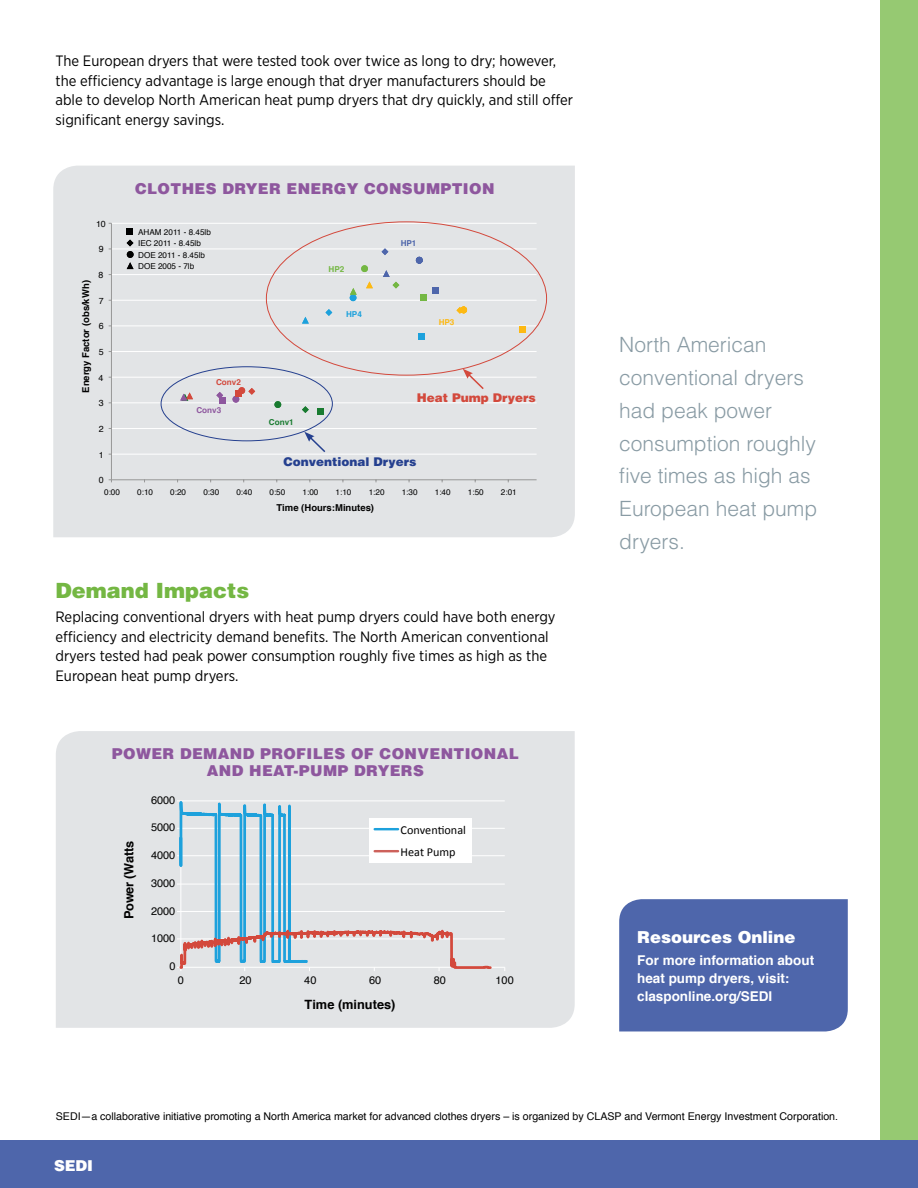
<style>
.page{position:relative;width:918px;height:1188px;background:#fff}
.page>*{position:absolute;margin:0;border:0;box-sizing:border-box;transform-origin:0 0}
.t1{font:300 21px/33px "Helvetica";color:#899ba4}
.t2{font:900 21px "Helvetica";color:#74b743}
.t3{font:900 16.5px "Helvetica";color:#fff}
.t4{font:15px/19.5px "Gotham Narrow";color:#000}
.t5{font:900 15px/17px "Helvetica";letter-spacing:.025em;color:#8e579e;text-align:center}
.t6{font:900 15px "Helvetica";color:#fff}
.t7{font:700 13.5px/18px "Helvetica";color:#fff}
.t8{font:700 12.75px "Helvetica";color:#010101}
.t9{font:12.15px/22px "Calibri";color:#010101}
.t10{font:900 12px "Helvetica";color:#25408f}
.t11{font:900 12px "Helvetica";color:#d3493c}
.t12{font:10.95px "Helvetica";color:#010101}
.t13{font:10.65px "Helvetica";color:#000}
.t14{font:700 9.45px "Helvetica";color:#010101}
.t15{font:8.85px "Helvetica";color:#010101}
.t16{font:8.1px/11.6px "Helvetica";color:#000}
.t17{font:8.1px "Helvetica";color:#010101}
.t18{font:700 8.1px "Helvetica";color:#8e579e}
.t19{font:700 8.1px "Helvetica";color:#d3493c}
.t20{font:700 8.1px "Helvetica";color:#197b30}
.t21{font:700 8.1px "Helvetica";color:#1da1dc}
.t22{font:700 8.1px "Helvetica";color:#74b743}
.t23{font:700 8.1px "Helvetica";color:#4e66ab}
.t24{font:700 8.1px "Helvetica";color:#fdb913}
</style>
<div class="page">
<div style="left:53px;top:166px;width:522px;height:371px;background:#e2e4e6"></div>
<hr style="left:111px;top:454px;width:426px;height:1px;background:#fff">
<hr style="left:111px;top:428px;width:426px;height:1px;background:#fff">
<hr style="left:111px;top:403px;width:426px;height:1px;background:#fff">
<hr style="left:111px;top:377px;width:426px;height:1px;background:#fff">
<hr style="left:111px;top:351px;width:426px;height:1px;background:#fff">
<hr style="left:111px;top:326px;width:426px;height:1px;background:#fff">
<hr style="left:111px;top:300px;width:426px;height:1px;background:#fff">
<hr style="left:111px;top:274px;width:426px;height:1px;background:#fff">
<hr style="left:111px;top:249px;width:426px;height:1px;background:#fff">
<hr style="left:111px;top:223px;width:426px;height:1px;background:#fff">
<hr style="left:111px;top:223px;width:1px;height:257px;background:#979797">
<hr style="left:111px;top:479px;width:426px;height:1px;background:#979797">
<div style="left:418px;top:333px;width:7px;height:7px;background:#1da1dc"></div>
<div style="left:127px;top:228px;width:6px;height:7px;background:#000"></div>
<div style="left:350px;top:294px;width:6px;height:7px;background:#1da1dc;border-radius:50%"></div>
<svg style="left:326px;top:309px;width:6px;height:7px"></svg>
<div style="left:420px;top:294px;width:7px;height:7px;background:#74b743"></div>
<div style="left:361px;top:265px;width:7px;height:7px;background:#74b743;border-radius:50%"></div>
<div style="left:432px;top:287px;width:7px;height:7px;background:#4e66ab"></div>
<svg style="left:382px;top:248px;width:6px;height:7px"></svg>
<svg style="left:416px;top:257px;width:7px;height:7px"></svg>
<svg style="left:519px;top:326px;width:6px;height:6px"></svg>
<svg style="left:457px;top:307px;width:10px;height:7px"></svg>
<div style="left:317px;top:408px;width:7px;height:7px;background:#197b30"></div>
<svg style="left:302px;top:406px;width:7px;height:7px"></svg>
<div style="left:274px;top:401px;width:7px;height:7px;background:#197b30;border-radius:50%"></div>
<div style="left:127px;top:251px;width:7px;height:7px;background:#000;border-radius:50%"></div>
<div style="left:219px;top:397px;width:7px;height:7px;background:#8e579e"></div>
<svg style="left:216px;top:392px;width:7px;height:7px"></svg>
<div style="left:233px;top:396px;width:6px;height:7px;background:#8e579e;border-radius:50%"></div>
<div style="left:235px;top:390px;width:7px;height:7px;background:#d3493c"></div>
<svg style="left:248px;top:388px;width:7px;height:7px"></svg>
<svg style="left:127px;top:240px;width:6px;height:6px"></svg>
<div style="left:238px;top:387px;width:7px;height:7px;background:#d3493c;border-radius:50%"></div>
<svg style="left:127px;top:262px;width:7px;height:7px"></svg>
<svg style="left:180px;top:392px;width:13px;height:9px"></svg>
<svg style="left:383px;top:270px;width:16px;height:18px"></svg>
<svg style="left:366px;top:281px;width:7px;height:7px"></svg>
<svg style="left:350px;top:288px;width:7px;height:7px"></svg>
<svg style="left:302px;top:317px;width:7px;height:7px"></svg>
<svg style="left:463px;top:369px;width:22px;height:22px"></svg>
<svg style="left:304px;top:432px;width:23px;height:22px"></svg>
<div style="left:619px;top:899px;width:229px;height:132px;background:#4e66ab"></div>
<div style="left:56px;top:731px;width:519px;height:297px;background:#e2e4e6"></div>
<hr style="left:181px;top:938px;width:324px;height:1px;background:#fff">
<hr style="left:181px;top:911px;width:324px;height:1px;background:#fff">
<hr style="left:181px;top:884px;width:324px;height:1px;background:#fff">
<hr style="left:181px;top:855px;width:324px;height:1px;background:#fff">
<hr style="left:181px;top:828px;width:324px;height:1px;background:#fff">
<hr style="left:181px;top:800px;width:324px;height:1px;background:#fff">
<hr style="left:181px;top:967px;width:324px;height:1px;background:#fff">
<svg style="left:177px;top:800px;width:316px;height:171px;background:#d3dce2"></svg>
<hr style="left:375px;top:828px;width:23px;height:2px;background:#1da1dc">
<hr style="left:375px;top:850px;width:23px;height:2px;background:#cd615b">
<div style="left:880px;top:0;width:38px;height:1188px;background:#96c972"></div>
<div style="left:0;top:1140px;width:918px;height:48px;background:#4e66ab"></div>
<p class="t4" style="left:56px;top:51px;width:519px">The European dryers that were tested took over twice as long to dry; however, the efficiency advantage is large enough that dryer manufacturers should be able to develop North American heat pump dryers that dry quickly, and still offer significant energy savings.</p>
<p class="t15" style="left:96px;top:217px;width:11px">10</p>
<p class="t15" style="left:99px;top:243px;width:6px">9</p>
<p class="t15" style="left:99px;top:268px;width:6px">8</p>
<p class="t14" style="left:78px;top:393px;width:114px;rotate:-90deg">Energy Factor (obs/kWh)</p>
<p class="t15" style="left:99px;top:294px;width:6px">7</p>
<p class="t15" style="left:99px;top:319px;width:6px">6</p>
<p class="t15" style="left:99px;top:345px;width:6px">5</p>
<p class="t15" style="left:99px;top:371px;width:6px">4</p>
<p class="t15" style="left:99px;top:396px;width:6px">3</p>
<p class="t15" style="left:99px;top:422px;width:6px">2</p>
<p class="t15" style="left:99px;top:448px;width:6px">1</p>
<p class="t15" style="left:99px;top:473px;width:6px">0</p>
<p class="t5" style="left:135px;top:180px;width:361px">CLOTHES DRYER ENERGY CONSUMPTION</p>
<p class="t16" style="left:138px;top:226px;width:74px">AHAM 2011 - 8.45lb<br>IEC 2011 - 8.45lb<br>DOE 2011 - 8.45lb<br>DOE 2005 - 7lb</p>
<p class="t19" style="left:216px;top:375px;width:26px">Conv2</p>
<p class="t18" style="left:196px;top:404px;width:26px">Conv3</p>
<p class="t22" style="left:328px;top:263px;width:17px">HP2</p>
<p class="t21" style="left:346px;top:308px;width:17px">HP4</p>
<p class="t20" style="left:269px;top:416px;width:26px">Conv1</p>
<p class="t23" style="left:401px;top:236px;width:17px">HP1</p>
<p class="t24" style="left:439px;top:316px;width:17px">HP3</p>
<p class="t11" style="left:417px;top:390px;width:120px">HEAT PUMP DRYERS</p>
<p class="t10" style="left:284px;top:453px;width:134px">CONVENTIONAL DRYERS</p>
<p class="t17" style="left:104px;top:486px;width:17px">0:00</p>
<p class="t17" style="left:137px;top:486px;width:17px">0:10</p>
<p class="t17" style="left:170px;top:486px;width:17px">0:20</p>
<p class="t17" style="left:203px;top:486px;width:17px">0:30</p>
<p class="t17" style="left:236px;top:486px;width:17px">0:40</p>
<p class="t17" style="left:270px;top:486px;width:17px">0:50</p>
<p class="t17" style="left:303px;top:486px;width:17px">1:00</p>
<p class="t17" style="left:336px;top:486px;width:17px">1:10</p>
<p class="t17" style="left:369px;top:486px;width:17px">1:20</p>
<p class="t17" style="left:402px;top:486px;width:17px">1:30</p>
<p class="t17" style="left:435px;top:486px;width:17px">1:40</p>
<p class="t17" style="left:468px;top:486px;width:17px">1:50</p>
<p class="t17" style="left:501px;top:486px;width:17px">2:01</p>
<p class="t14" style="left:276px;top:500px;width:99px">Time (Hours:Minutes)</p>
<p class="t2" style="left:55px;top:577px;width:195px">DEMAND IMPACTS</p>
<p class="t4" style="left:55px;top:607px;width:502px">Replacing conventional dryers with heat pump dryers could have both energy efficiency and electricity demand benefits. The North American conventional dryers tested had peak power consumption roughly five times as high as the European heat pump dryers.</p>
<p class="t5" style="left:112px;top:744px;width:408px">POWER DEMAND PROFILES OF CONVENTIONAL<br>AND HEAT-PUMP DRYERS</p>
<p class="t8" style="left:119px;top:919px;width:84px;rotate:-90deg">Power (Watts)</p>
<p class="t12" style="left:151px;top:791px;width:26px">6000</p>
<p class="t12" style="left:151px;top:819px;width:26px">5000</p>
<p class="t12" style="left:151px;top:847px;width:26px">4000</p>
<p class="t12" style="left:151px;top:875px;width:26px">3000</p>
<p class="t12" style="left:151px;top:902px;width:26px">2000</p>
<p class="t12" style="left:151px;top:930px;width:26px">1000</p>
<p class="t12" style="left:170px;top:958px;width:8px">0</p>
<p class="t9" style="left:401px;top:818px;width:67px">Conventional<br>Heat Pump</p>
<p class="t12" style="left:178px;top:972px;width:8px">0</p>
<p class="t12" style="left:239px;top:972px;width:14px">20</p>
<p class="t12" style="left:304px;top:972px;width:14px">40</p>
<p class="t12" style="left:369px;top:972px;width:14px">60</p>
<p class="t12" style="left:434px;top:972px;width:14px">80</p>
<p class="t12" style="left:496px;top:972px;width:20px">100</p>
<p class="t8" style="left:305px;top:994px;width:92px">Time (minutes)</p>
<p class="t1" style="left:619px;top:327px;width:200px">North American conventional dryers had peak power consumption roughly five times as high as<br>European heat pump dryers.</p>
<p class="t3" style="left:637px;top:926px;width:160px">RESOURCES ONLINE</p>
<p class="t7" style="left:637px;top:952px;width:179px">For more information about heat pump dryers, visit: clasponline.org/SEDI</p>
<p class="t13" style="left:56px;top:1108px;width:784px">SEDI—a collaborative initiative promoting a North America market for advanced clothes dryers – is organized by CLASP and Vermont Energy Investment Corporation.</p>
<p class="t6" style="left:54px;top:1156px;width:41px">SEDI</p>
</div>
